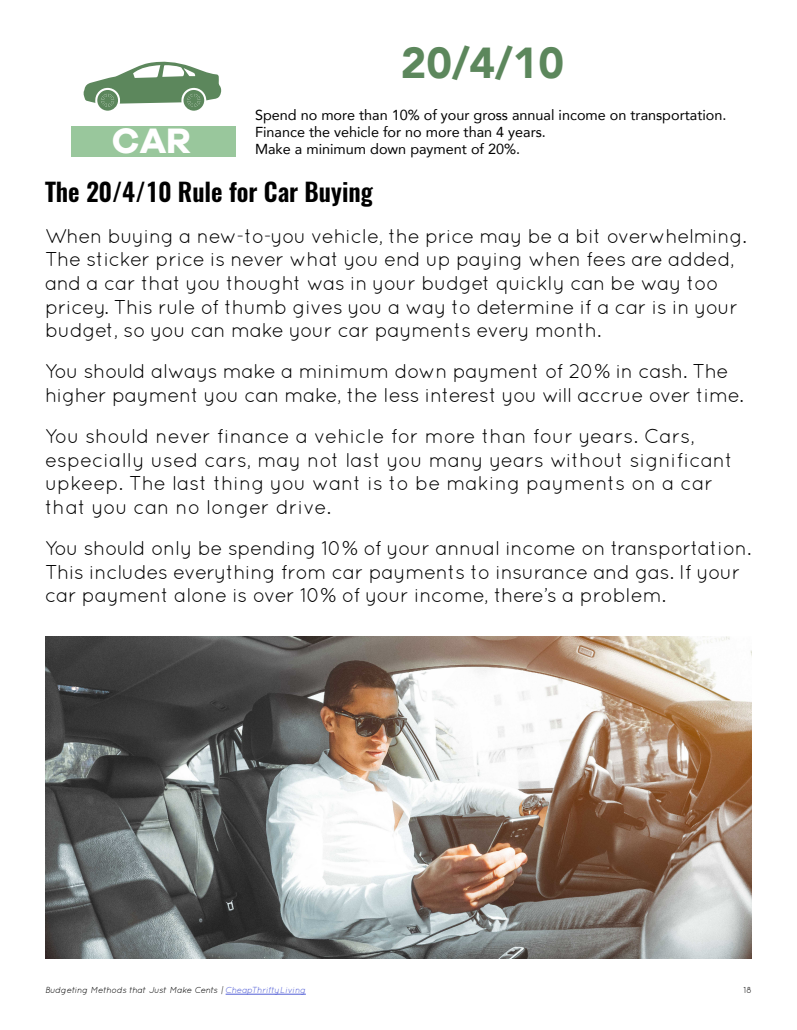
<style>
.page{position:relative;width:797px;height:1030px;background:#fff}
.page>*{position:absolute;margin:0;border:0;box-sizing:border-box;transform-origin:0 0}
.t1{font:900 43.25px "Avenir";color:#5c875c}
.t2{font:700 36.44px "Galano Grotesque DEMO";color:#fff}
.t3{font:600 25px "Oswald";color:#000}
.t4{font:20px/23.6px "Quicksand";letter-spacing:-.02em;color:#000}
.t5{font:20px/23.6px "Quicksand";color:#000}
.t6{font:14.44px/17.3px "Avenir";color:#000}
.t7{font:italic 8.75px "Quicksand";color:#000}
.t8{font:8.75px "Quicksand";color:#000}
.s1{color:#4f5cd6}
</style>
<div class="page">
<hr style="left:226px;top:994px;width:80px;height:1px;background:#4f5cd6">
<svg style="left:84px;top:61px;width:137px;height:50px"></svg>
<div style="left:72px;top:126px;width:164px;height:30px;background:#99c79c"></div>
<img style="left:45px;top:637px;width:707px;height:321px">
<h2 class="t2" style="left:112px;top:125px;width:81px">CAR</h2>
<h1 class="t1" style="left:401px;top:26px;width:165px">20/4/10</h1>
<p class="t6" style="left:255px;top:106px;width:473px">Spend no more than 10% of your gross annual income on transportation.<br>Finance the vehicle for no more than 4 years.<br>Make a minimum down payment of 20%.</p>
<p class="t3" style="left:45px;top:174px;width:329px">The 20/4/10 Rule for Car Buying</p>
<p class="t4" style="left:45px;top:224px;width:703px">When buying a new-to-you vehicle, the price may be a bit overwhelming.<br>The sticker price is never what you end up paying when fees are added, and a car that you thought was in your budget quickly can be way too pricey. This rule of thumb gives you a way to determine if a car is in your budget, so you can make your car payments every month.</p>
<p class="t4" style="left:45px;top:359px;width:700px">You should always make a minimum down payment of 20% in cash. The higher payment you can make, the less interest you will accrue over time.</p>
<p class="t5" style="left:45px;top:424px;width:690px">You should never finance a vehicle for more than four years. Cars, especially used cars, may not last you many years without significant upkeep. The last thing you want is to be making payments on a car that you can no longer drive.</p>
<p class="t4" style="left:45px;top:536px;width:708px">You should only be spending 10% of your annual income on transportation.<br>This includes everything from car payments to insurance and gas. If your car payment alone is over 10% of your income, there’s a problem.</p>
<p class="t7" style="left:45px;top:985px;width:262px">Budgeting Methods that Just Make Cents | <span class="s1">CheapThriftyLiving</span></p>
<p class="t8" style="left:743px;top:985px;width:10px">18</p>
</div>
